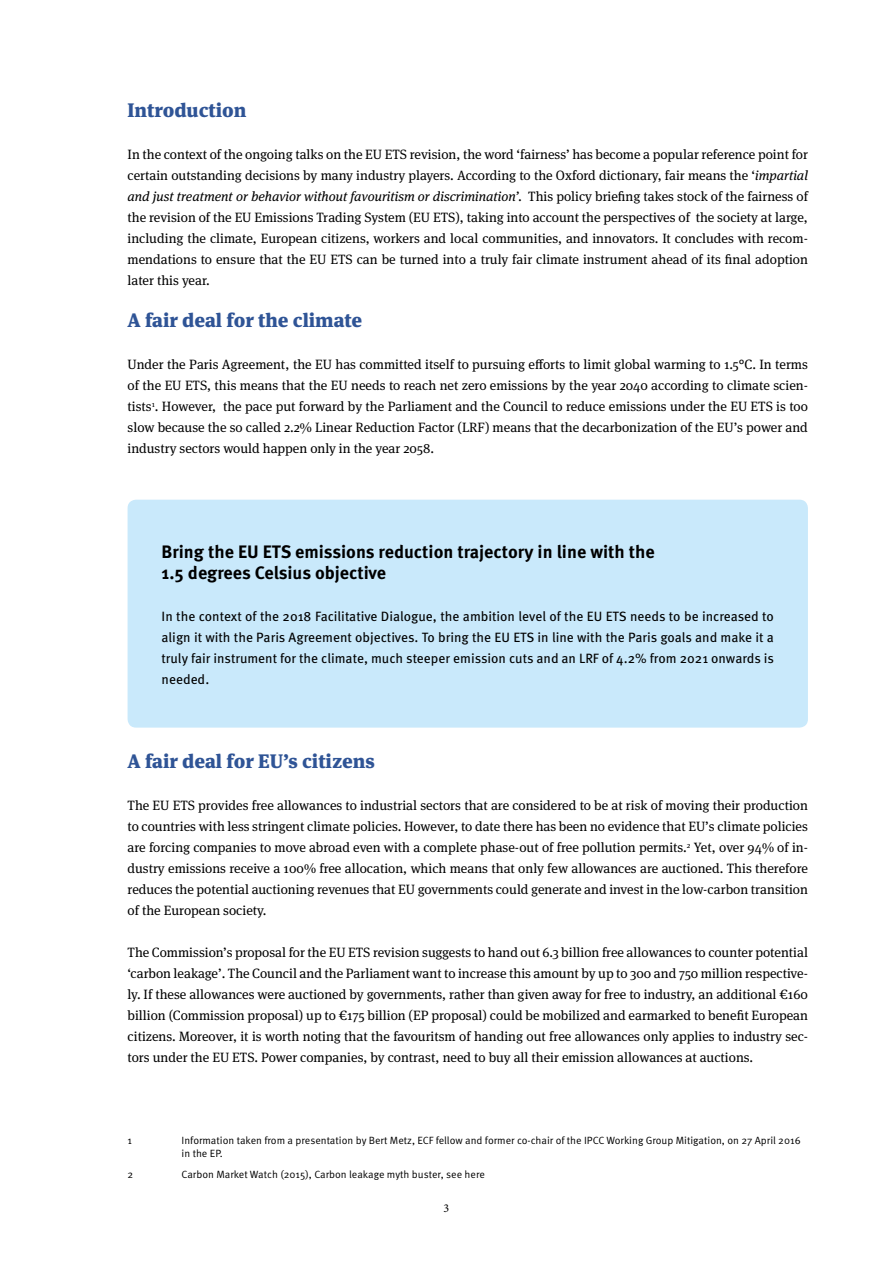
<style>
.page{position:relative;width:893px;height:1263px;background:#fff}
.page>*{position:absolute;margin:0;border:0;box-sizing:border-box;transform-origin:0 0}
.t1{font:900 19.5px "Meta Serif Pro";color:#2f5496}
.t2{font:700 18px/21px "Meta Pro";color:#000}
.t3{font:13.5px/21px "Meta Serif Pro";color:#000;text-align:justify}
.t4{font:13.5px/21px "Meta Pro";color:#000;text-align:justify}
.t5{font:12px "Minion Pro";color:#000}
.t6{font:10.5px/12.6px "Meta Pro Norm";color:#000}
.s1{font-style:italic}
</style>
<div class="page">
<div style="left:128px;top:500px;width:680px;height:228px;background:#c9e9fb;border-radius:9px"></div>
<h1 class="t1" style="left:128px;top:94px;width:120px">Introduction</h1>
<p class="t3" style="left:128px;top:143px;width:682px">In the context of the ongoing talks on the EU ETS revision, the word ‘fairness’ has become a popular reference point for certain outstanding decisions by many industry players. According to the Oxford dictionary, fair means the ‘<span class="s1">impartial and just treatment or behavior without favouritism or discrimination’.</span> This policy briefing takes stock of the fairness of the revision of the EU Emissions Trading System (EU ETS), taking into account the perspectives of the society at large, including the climate, European citizens, workers and local communities, and innovators. It concludes with recom&shy;mendations to ensure that the EU ETS can be turned into a truly fair climate instrument ahead of its final adoption later this year.</p>
<h1 class="t1" style="left:128px;top:304px;width:236px">A fair deal for the climate</h1>
<p class="t3" style="left:128px;top:353px;width:682px">Under the Paris Agreement, the EU has committed itself to pursuing efforts to limit global warming to 1.5°C. In terms of the EU ETS, this means that the EU needs to reach net zero emissions by the year 2040 according to climate scien&shy;tists<sup>1</sup>. However, the pace put forward by the Parliament and the Council to reduce emissions under the EU ETS is too slow because the so called 2.2% Linear Reduction Factor (LRF) means that the decarbonization of the EU’s power and industry sectors would happen only in the year 2058.</p>
<h2 class="t2" style="left:162px;top:540px;width:495px">Bring the EU ETS emissions reduction trajectory in line with the<br>1.5 degrees Celsius objective</h2>
<p class="t4" style="left:162px;top:605px;width:614px">In the context of the 2018 Facilitative Dialogue, the ambition level of the EU ETS needs to be increased to align it with the Paris Agreement objectives. To bring the EU ETS in line with the Paris goals and make it a truly fair instrument for the climate, much steeper emission cuts and an LRF of 4.2% from 2021 onwards is needed.</p>
<h1 class="t1" style="left:128px;top:745px;width:249px">A fair deal for EU’s citizens</h1>
<p class="t3" style="left:128px;top:794px;width:682px">The EU ETS provides free allowances to industrial sectors that are considered to be at risk of moving their production to countries with less stringent climate policies. However, to date there has been no evidence that EU’s climate policies are forcing companies to move abroad even with a complete phase-out of free pollution permits.<sup>2</sup> Yet, over 94% of in&shy;dustry emissions receive a 100% free allocation, which means that only few allowances are auctioned. This therefore reduces the potential auctioning revenues that EU governments could generate and invest in the low-carbon transition of the European society.</p>
<p class="t3" style="left:128px;top:941px;width:682px">The Commission’s proposal for the EU ETS revision suggests to hand out 6.3 billion free allowances to counter potential ‘carbon leakage’. The Council and the Parliament want to increase this amount by up to 300 and 750 million respective&shy;ly. If these allowances were auctioned by governments, rather than given away for free to industry, an additional €160 billion (Commission proposal) up to €175 billion (EP proposal) could be mobilized and earmarked to benefit European citizens. Moreover, it is worth noting that the favouritsm of handing out free allowances only applies to industry sec&shy;tors under the EU ETS. Power companies, by contrast, need to buy all their emission allowances at auctions.</p>
<p class="t6" style="left:128px;top:1133px;width:6px">1</p>
<p class="t6" style="left:182px;top:1133px;width:621px">Information taken from a presentation by Bert Metz, ECF fellow and former co-chair of the IPCC Working Group Mitigation, on 27 April 2016 in the EP.</p>
<p class="t6" style="left:128px;top:1167px;width:7px">2</p>
<p class="t6" style="left:182px;top:1167px;width:305px">Carbon Market Watch (2015), Carbon leakage myth buster, see here</p>
<p class="t5" style="left:444px;top:1200px;width:7px">3</p>
</div>
